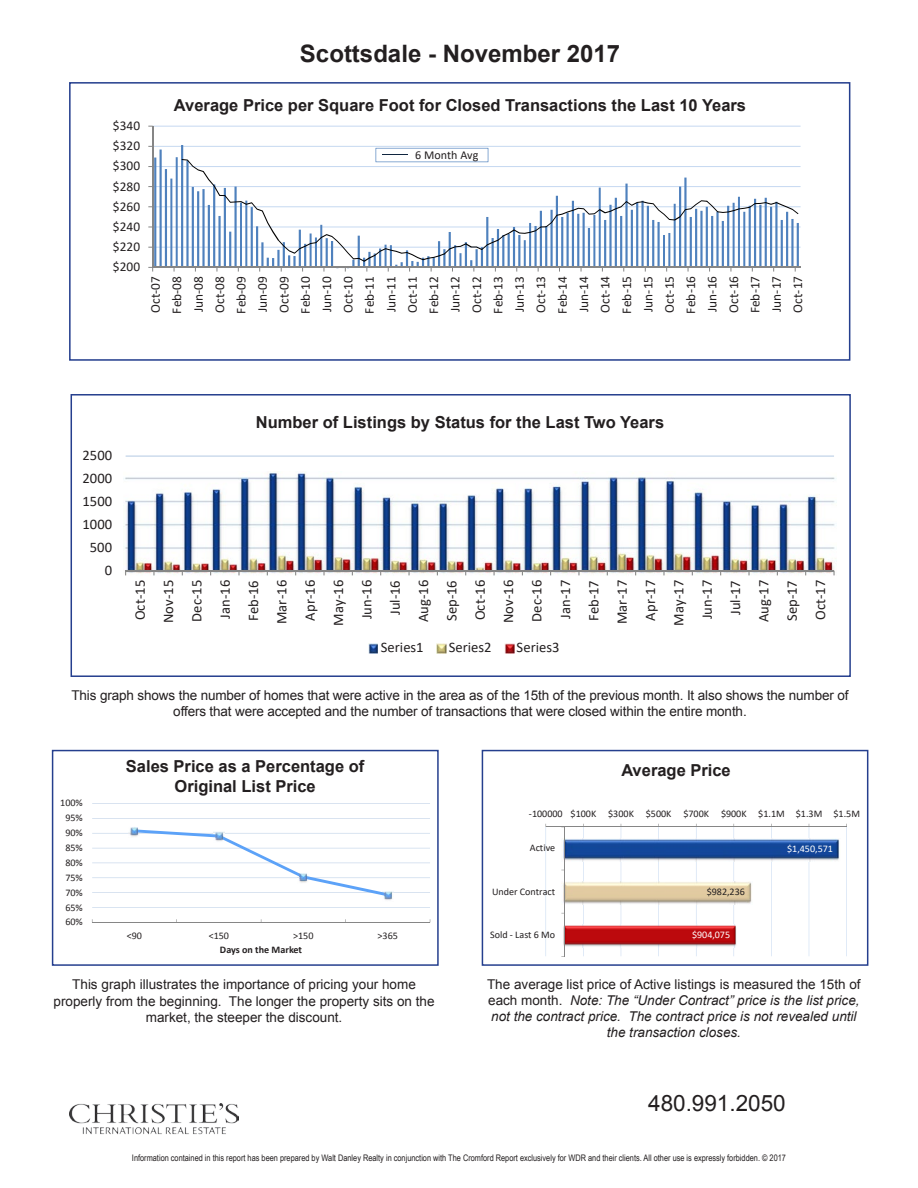
<style>
.page{position:relative;width:918px;height:1188px;background:#fff}
.page>*{position:absolute;margin:0;border:0;box-sizing:border-box;transform-origin:0 0}
.t1{font:700 24px "Arial";color:#231f20}
.Paragraph_Style_1{font:22.5px "Arial";color:#231f20}
.t2{font:700 16.5px "Arial";color:#231f20}
.t3{font:14.55px/28.3px "Calibri";color:#231f20;text-align:right}
.t4{font:13.5px/16.2px "Arial";letter-spacing:-.01em;color:#231f20;text-align:center}
.t5{font:italic 13.5px/16.2px "Arial";color:#231f20;text-align:center}
.t6{font:13.35px/21.5px "Calibri";letter-spacing:.005em;color:#231f20;text-align:justify}
.t7{font:12px "Calibri";color:#231f20}
.t8{font:10.05px "Calibri";color:#231f20}
.t9{font:10.05px "Calibri";color:#fff}
.t10{font:700 10.05px "Calibri";letter-spacing:-.005em;color:#231f20}
.t11{font:9px "Arial Narrow";color:#231f20}
.s1{font-style:normal}
</style>
<div class="page">
<hr style="left:153px;top:247px;width:648px;height:1px;background:#c6d9f1">
<hr style="left:153px;top:226px;width:648px;height:1px;background:#c6d9f1">
<hr style="left:153px;top:206px;width:648px;height:1px;background:#c6d9f1">
<hr style="left:153px;top:186px;width:648px;height:1px;background:#c6d9f1">
<hr style="left:153px;top:166px;width:648px;height:1px;background:#c6d9f1">
<hr style="left:153px;top:146px;width:648px;height:1px;background:#c6d9f1">
<hr style="left:153px;top:126px;width:648px;height:1px;background:#c6d9f1">
<svg style="left:154px;top:145px;width:645px;height:122px"></svg>
<hr style="left:152px;top:126px;width:1px;height:141px;background:#868686">
<hr style="left:153px;top:267px;width:648px;height:1px;background:#868686">
<svg style="left:182px;top:148px;width:616px;height:124px"></svg>
<div style="left:69px;top:82px;width:781px;height:279px;border:2px solid #253f8e"></div>
<hr style="left:92px;top:907px;width:338px;height:1px;background:#b9cde5">
<hr style="left:92px;top:892px;width:338px;height:1px;background:#b9cde5">
<hr style="left:92px;top:878px;width:338px;height:1px;background:#b9cde5">
<hr style="left:92px;top:863px;width:338px;height:1px;background:#b9cde5">
<hr style="left:92px;top:848px;width:338px;height:1px;background:#b9cde5">
<hr style="left:92px;top:833px;width:338px;height:1px;background:#b9cde5">
<hr style="left:92px;top:818px;width:338px;height:1px;background:#b9cde5">
<hr style="left:92px;top:803px;width:338px;height:1px;background:#b9cde5">
<hr style="left:92px;top:922px;width:338px;height:1px;background:#868686">
<svg style="left:129px;top:827px;width:264px;height:73px"></svg>
<div style="left:52px;top:750px;width:387px;height:216px;border:2px solid #253f8e"></div>
<hr style="left:546px;top:827px;width:1px;height:129px;background:#c6d9f1">
<hr style="left:583px;top:827px;width:1px;height:129px;background:#c6d9f1">
<hr style="left:621px;top:827px;width:1px;height:129px;background:#c6d9f1">
<hr style="left:658px;top:827px;width:1px;height:129px;background:#c6d9f1">
<hr style="left:696px;top:827px;width:1px;height:129px;background:#c6d9f1">
<hr style="left:734px;top:827px;width:1px;height:129px;background:#c6d9f1">
<hr style="left:771px;top:827px;width:1px;height:129px;background:#c6d9f1">
<hr style="left:809px;top:827px;width:1px;height:129px;background:#c6d9f1">
<hr style="left:846px;top:827px;width:1px;height:129px;background:#c6d9f1">
<img style="left:563px;top:882px;width:189px;height:22px">
<img style="left:563px;top:925px;width:173px;height:22px">
<img style="left:563px;top:838px;width:277px;height:23px">
<hr style="left:546px;top:827px;width:301px;height:1px;background:#868686">
<hr style="left:564px;top:827px;width:1px;height:129px;background:#868686">
<div style="left:482px;top:750px;width:386px;height:216px;border:2px solid #253f8e"></div>
<hr style="left:126px;top:456px;width:708px;height:1px;background:#b9cde5">
<img style="left:123px;top:472px;width:714px;height:104px">
<hr style="left:126px;top:570px;width:708px;height:1px;background:#868686">
<svg style="left:368px;top:643px;width:10px;height:10px"></svg>
<svg style="left:436px;top:643px;width:10px;height:10px"></svg>
<svg style="left:504px;top:643px;width:10px;height:10px"></svg>
<div style="left:71px;top:394px;width:780px;height:283px;border:2px solid #253f8e"></div>
<img style="left:69px;top:1104px;width:170px;height:31px">
<p class="t6" style="left:113px;top:115px;width:29px">$340</p>
<p class="t6" style="left:113px;top:135px;width:29px">$320</p>
<p class="t6" style="left:113px;top:155px;width:29px">$300</p>
<p class="t6" style="left:113px;top:175px;width:29px">$280</p>
<p class="t6" style="left:113px;top:195px;width:29px">$260</p>
<p class="t6" style="left:113px;top:216px;width:29px">$240</p>
<p class="t6" style="left:113px;top:236px;width:29px">$220</p>
<p class="t6" style="left:113px;top:256px;width:29px">$200</p>
<p class="t1" style="left:300px;top:38px;width:322px">Scottsdale - November 2017</p>
<p class="t2" style="left:174px;top:94px;width:574px">Average Price per Square Foot for Closed Transactions the Last 10 Years</p>
<p class="t7" style="left:415px;top:147px;width:65px">6 Month Avg</p>
<p class="t6" style="left:144px;top:314px;width:39px;rotate:-90deg">Oct‐07<br>Feb‐08<br>Jun‐08<br>Oct‐08<br>Feb‐09<br>Jun‐09<br>Oct‐09<br>Feb‐10<br>Jun‐10<br>Oct‐10<br>Feb‐11<br>Jun‐11<br>Oct‐11<br>Feb‐12<br>Jun‐12<br>Oct‐12<br>Feb‐13<br>Jun‐13<br>Oct‐13<br>Feb‐14<br>Jun‐14<br>Oct‐14<br>Feb‐15<br>Jun‐15<br>Oct‐15<br>Feb‐16<br>Jun‐16<br>Oct‐16<br>Feb‐17<br>Jun‐17<br>Oct‐17</p>
<p class="t3" style="left:82px;top:441px;width:31px">2500</p>
<p class="t3" style="left:82px;top:464px;width:31px">2000</p>
<p class="t3" style="left:82px;top:487px;width:31px">1500</p>
<p class="t3" style="left:82px;top:510px;width:31px">1000</p>
<p class="t3" style="left:90px;top:533px;width:24px">500</p>
<p class="t3" style="left:105px;top:555px;width:9px">0</p>
<p class="t2" style="left:256px;top:411px;width:410px">Number of Listings by Status for the Last Two Years</p>
<p class="t3" style="left:126px;top:626px;width:47px;rotate:-90deg">Oct‐15<br>Nov‐15<br>Dec‐15<br>Jan‐16<br>Feb‐16<br>Mar‐16<br>Apr‐16<br>May‐16<br>Jun‐16<br>Jul‐16<br>Aug‐16<br>Sep‐16<br>Oct‐16<br>Nov‐16<br>Dec‐16<br>Jan‐17<br>Feb‐17<br>Mar‐17<br>Apr‐17<br>May‐17<br>Jun‐17<br>Jul‐17<br>Aug‐17<br>Sep‐17<br>Oct‐17</p>
<p class="t3" style="left:381px;top:633px;width:44px">Series1</p>
<p class="t3" style="left:449px;top:633px;width:44px">Series2</p>
<p class="t3" style="left:517px;top:633px;width:45px">Series3</p>
<p class="t4" style="left:71px;top:687px;width:779px">This graph shows the number of homes that were active in the area as of the 15th of the previous month. It also shows the number of offers that were accepted and the number of transactions that were closed within the entire month.</p>
<p class="t8" style="left:60px;top:797px;width:24px">100%</p>
<p class="t8" style="left:65px;top:812px;width:19px">95%</p>
<p class="t8" style="left:65px;top:826px;width:19px">90%</p>
<p class="t8" style="left:65px;top:841px;width:19px">85%</p>
<p class="t8" style="left:65px;top:856px;width:19px">80%</p>
<p class="t8" style="left:65px;top:871px;width:19px">75%</p>
<p class="t8" style="left:65px;top:886px;width:19px">70%</p>
<p class="t8" style="left:65px;top:901px;width:19px">65%</p>
<p class="t8" style="left:65px;top:916px;width:19px">60%</p>
<p class="t2" style="left:126px;top:756px;width:240px">Sales Price as a Percentage of</p>
<p class="t2" style="left:175px;top:775px;width:143px">Original List Price</p>
<p class="t8" style="left:127px;top:929px;width:17px">&lt;90</p>
<p class="t8" style="left:209px;top:929px;width:22px">&lt;150</p>
<p class="t8" style="left:293px;top:929px;width:22px">&gt;150</p>
<p class="t8" style="left:378px;top:929px;width:22px">&gt;365</p>
<p class="t10" style="left:220px;top:943px;width:84px">Days on the Market</p>
<p class="t2" style="left:621px;top:759px;width:111px">Average Price</p>
<p class="t8" style="left:529px;top:806px;width:333px">‐100000 $100K $300K $500K $700K $900K $1.1M $1.3M $1.5M</p>
<p class="t8" style="left:530px;top:841px;width:27px">Active</p>
<p class="t8" style="left:492px;top:884px;width:65px">Under Contract</p>
<p class="t8" style="left:490px;top:927px;width:67px">Sold ‐ Last 6 Mo</p>
<p class="t9" style="left:787px;top:842px;width:47px">$1,450,571</p>
<p class="t8" style="left:707px;top:885px;width:40px">$982,236</p>
<p class="t9" style="left:692px;top:928px;width:40px">$904,075</p>
<p class="t4" style="left:54px;top:977px;width:382px">This graph illustrates the importance of pricing your home properly from the beginning. The longer the property sits on the market, the steeper the discount.</p>
<p class="t5" style="left:487px;top:976px;width:375px"><span class="s1">The average list price of Active listings is measured the 15th of each month.</span> Note: The “Under Contract” price is the list price, not the contract price. The contract price is not revealed until the transaction closes.</p>
<p class="Paragraph_Style_1" style="left:648px;top:1089px;width:139px">480.991.2050</p>
<p class="t11" style="left:132px;top:1151px;width:656px">Information contained in this report has been prepared by Walt Danley Realty in conjunction with The Cromford Report exclusively for WDR and their clients. All other use is expressly forbidden. © 2017</p>
</div>
